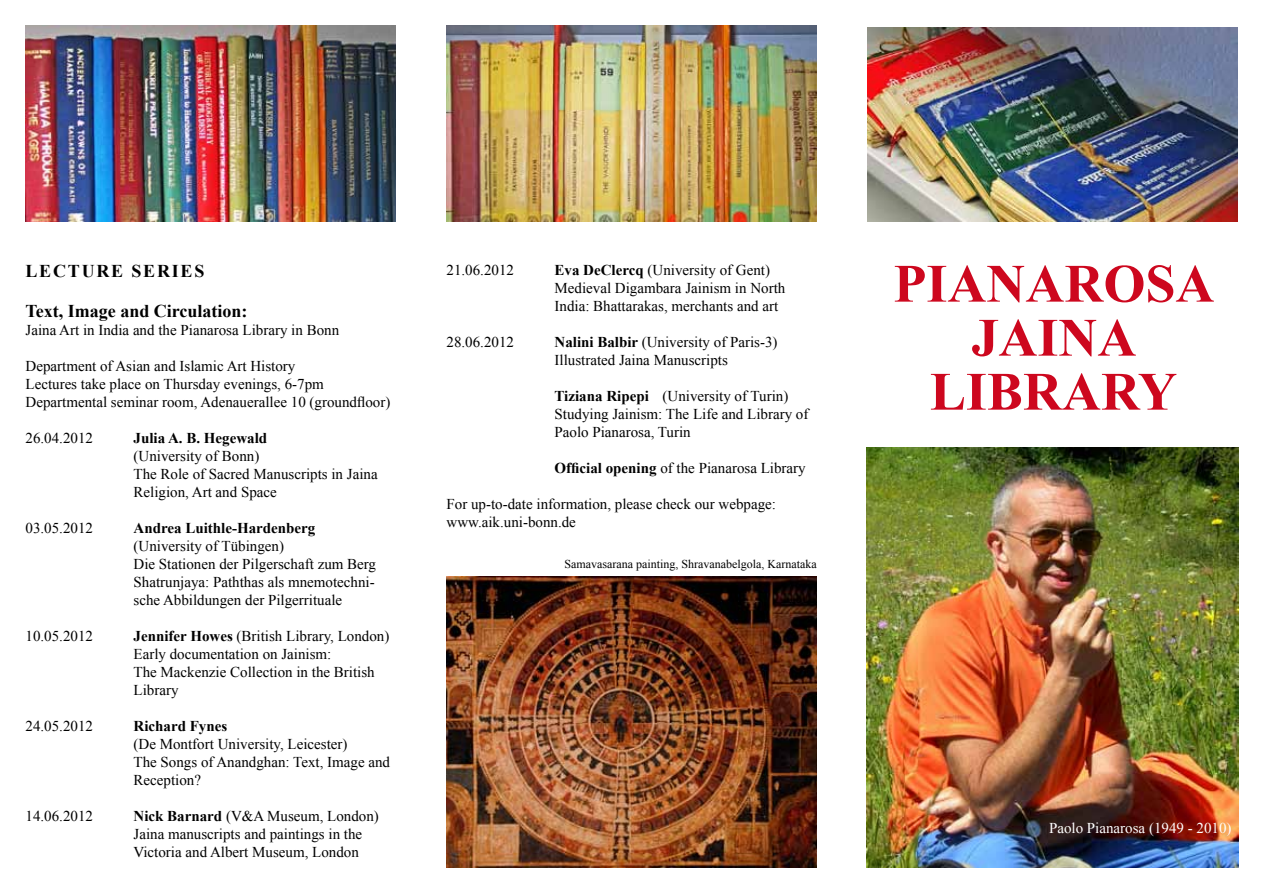
<style>
.page{position:relative;width:1263px;height:893px;background:#fff}
.page>*{position:absolute;margin:0;border:0;box-sizing:border-box;transform-origin:0 0}
.t1{font:700 54px/54px "Times New Roman";color:#cd071e;text-align:center}
.t2{font:700 18px/39.6px "Times New Roman";color:#000}
.t3{font:15px/18px "Times New Roman";color:#000}
.t4{font:700 15px "Times New Roman";color:#000}
.t5{font:15px "Times New Roman";color:#fff}
.t6{font:12px "Times New Roman";color:#000}
.s1{font-weight:700}
</style>
<div class="page">
<img style="left:26px;top:26px;width:369px;height:195px">
<img style="left:446px;top:26px;width:370px;height:195px">
<img style="left:867px;top:448px;width:371px;height:419px">
<img style="left:446px;top:577px;width:370px;height:290px">
<img style="left:867px;top:28px;width:370px;height:193px">
<p class="t2" style="left:26px;top:251px;width:224px">lecture series<br>Text, Image and Circulation:</p>
<p class="t3" style="left:26px;top:321px;width:315px">Jaina Art in India and the Pianarosa Library in Bonn</p>
<p class="t3" style="left:26px;top:357px;width:366px">Department of Asian and Islamic Art History<br>Lectures take place on Thursday evenings, 6-7pm<br>Departmental seminar room, Adenauerallee 10 (groundfloor)</p>
<p class="t3" style="left:26px;top:429px;width:69px">26.04.2012</p>
<p class="t4" style="left:134px;top:427px;width:135px">Julia A. B. Hegewald</p>
<p class="t3" style="left:134px;top:447px;width:246px">(University of Bonn)<br>The Role of Sacred Manuscripts in Jaina<br>Religion, Art and Space</p>
<p class="t3" style="left:26px;top:519px;width:69px">03.05.2012</p>
<p class="t4" style="left:134px;top:517px;width:183px">Andrea Luithle-Hardenberg</p>
<p class="t3" style="left:134px;top:537px;width:244px">(University of Tübingen)<br>Die Stationen der Pilgerschaft zum Berg Shatrunjaya: Paththas als mnemotechni&shy;sche Abbildungen der Pilgerrituale</p>
<p class="t3" style="left:26px;top:627px;width:69px">10.05.2012</p>
<p class="t3" style="left:134px;top:627px;width:257px"><span class="s1">Jennifer Howes</span> (British Library, London)<br>Early documentation on Jainism:<br>The Mackenzie Collection in the British<br>Library</p>
<p class="t3" style="left:26px;top:717px;width:69px">24.05.2012</p>
<p class="t4" style="left:134px;top:715px;width:95px">Richard Fynes</p>
<p class="t3" style="left:134px;top:735px;width:258px">(De Montfort University, Leicester)<br>The Songs of Anandghan: Text, Image and<br>Reception?</p>
<p class="t3" style="left:26px;top:807px;width:69px">14.06.2012</p>
<p class="t3" style="left:134px;top:807px;width:247px"><span class="s1">Nick Barnard</span> (V&amp;A Museum, London)<br>Jaina manuscripts and paintings in the<br>Victoria and Albert Museum, London</p>
<p class="t3" style="left:446px;top:261px;width:69px">21.06.2012</p>
<p class="t3" style="left:554px;top:261px;width:232px"><span class="s1">Eva DeClercq</span> (University of Gent)<br>Medieval Digambara Jainism in North<br>India: Bhattarakas, merchants and art</p>
<p class="t3" style="left:446px;top:333px;width:69px">28.06.2012</p>
<p class="t3" style="left:554px;top:333px;width:225px"><span class="s1">Nalini Balbir</span> (University of Paris-3)<br>Illustrated Jaina Manuscripts</p>
<p class="t4" style="left:446px;top:386px;width:41px">T</p>
<p class="t3" style="left:554px;top:387px;width:255px;text-indent:10px"><span class="s1">iziana Ripepi</span> (University of Turin)<br>Studying Jainism: The Life and Library of<br>Paolo Pianarosa, Turin</p>
<p class="t3" style="left:554px;top:459px;width:253px"><span class="s1">Official opening</span> of the Pianarosa Library</p>
<p class="t3" style="left:446px;top:495px;width:331px">For up-to-date information, please check our webpage: www.aik.uni-bonn.de</p>
<p class="t6" style="left:564px;top:556px;width:254px">Samavasarana painting, Shravanabelgola, Karnataka</p>
<h1 class="t1" style="left:893px;top:255px;width:322px">PIANAROSA<br>JAINA<br>LIBRARY</h1>
<p class="t5" style="left:1049px;top:818px;width:184px">Paolo Pianarosa (1949 - 2010)</p>
</div>
